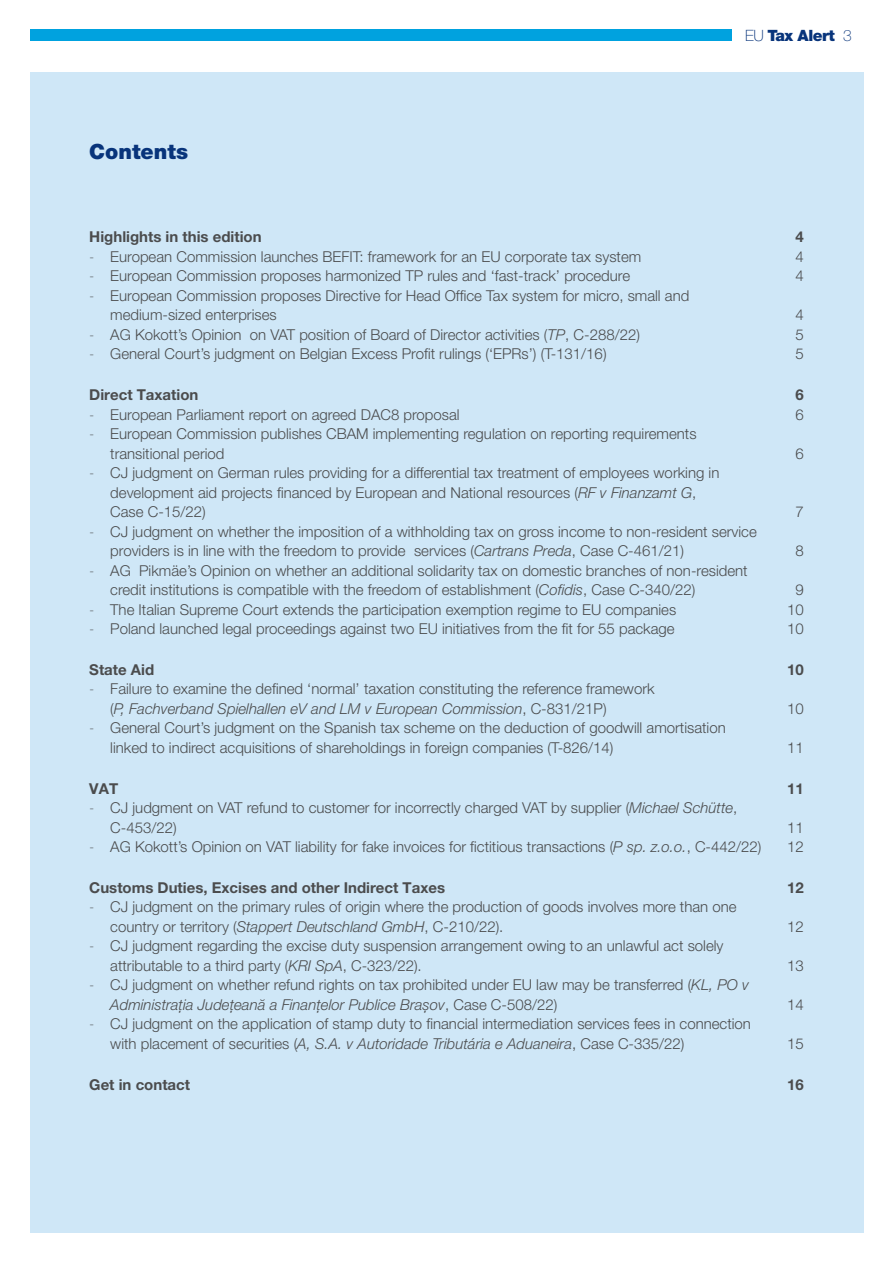
<style>
.page{position:relative;width:893px;height:1263px;background:#fff}
.page>*{position:absolute;margin:0;border:0;box-sizing:border-box;transform-origin:0 0}
.Contents{font:900 21px "Helvetica Neue LT Pro";color:#08347b}
.t1{font:900 15.6px "Helvetica Neue LT Pro";letter-spacing:-.03em;color:#08347b}
.t2{font:300 15px/19.5px "Helvetica Neue LT Pro";color:#4b4c4d}
.t3{font:700 15px "Helvetica Neue LT Pro";color:#4b4c4d}
.t4{font:100 15px "Helvetica Neue LT Pro";color:#4b4c4d}
.s1{font-weight:100}
.s2{font-style:italic}
</style>
<div class="page">
<div style="left:30px;top:30px;width:701px;height:11px;background:#00a2df"></div>
<div style="left:30px;top:72px;width:833px;height:1161px;background:#cfe7f7"></div>
<p class="Contents" style="left:89px;top:139px;width:100px">Contents</p>
<p class="t1" style="left:745px;top:26px;width:108px"><span class="s1">EU</span> Tax Alert <span class="s1">3</span></p>
<p class="t3" style="left:89px;top:228px;width:174px">Highlights in this edition</p>
<p class="t3" style="left:795px;top:228px;width:10px">4</p>
<p class="t4" style="left:89px;top:248px;width:7px">-</p>
<p class="t2" style="left:110px;top:246px;width:532px">European Commission launches BEFIT: framework for an EU corporate tax system</p>
<p class="t2" style="left:795px;top:246px;width:10px">4</p>
<p class="t4" style="left:89px;top:267px;width:7px">-</p>
<p class="t2" style="left:110px;top:266px;width:521px">European Commission proposes harmonized TP rules and ‘fast-track’ procedure</p>
<p class="t2" style="left:795px;top:266px;width:10px">4</p>
<p class="t4" style="left:89px;top:287px;width:7px">-</p>
<p class="t2" style="left:110px;top:285px;width:581px">European Commission proposes Directive for Head Office Tax system for micro, small and medium-sized enterprises</p>
<p class="t2" style="left:795px;top:305px;width:10px">4</p>
<p class="t4" style="left:89px;top:326px;width:7px">-</p>
<p class="t2" style="left:110px;top:324px;width:531px">AG Kokott’s Opinion on VAT position of Board of Director activities (<span class="s2">TP</span>, C-288/22)</p>
<p class="t2" style="left:795px;top:324px;width:10px">5</p>
<p class="t4" style="left:89px;top:345px;width:7px">-</p>
<p class="t2" style="left:110px;top:344px;width:498px">General Court’s judgment on Belgian Excess Profit rulings (‘EPRs’) (T-131/16)</p>
<p class="t2" style="left:795px;top:344px;width:10px">5</p>
<p class="t3" style="left:89px;top:385px;width:111px">Direct Taxation</p>
<p class="t3" style="left:795px;top:385px;width:10px">6</p>
<p class="t4" style="left:89px;top:406px;width:7px">-</p>
<p class="t2" style="left:110px;top:404px;width:351px">European Parliament report on agreed DAC8 proposal</p>
<p class="t2" style="left:795px;top:404px;width:10px">6</p>
<p class="t4" style="left:89px;top:425px;width:7px">-</p>
<p class="t2" style="left:110px;top:424px;width:588px">European Commission publishes CBAM implementing regulation on reporting requirements transitional period</p>
<p class="t2" style="left:795px;top:443px;width:10px">6</p>
<p class="t4" style="left:89px;top:464px;width:7px">-</p>
<p class="t2" style="left:110px;top:463px;width:611px">CJ judgment on German rules providing for a differential tax treatment of employees working in development aid projects financed by European and National resources (<span class="s2">RF v Finanzamt G</span>,<br>Case C-15/22)</p>
<p class="t4" style="left:89px;top:523px;width:7px">-</p>
<p class="t2" style="left:110px;top:521px;width:648px">CJ judgment on whether the imposition of a withholding tax on gross income to non-resident service providers is in line with the freedom to provide services (<span class="s2">Cartrans Preda</span>, Case C-461/21)</p>
<p class="t4" style="left:89px;top:562px;width:7px">-</p>
<p class="t2" style="left:110px;top:560px;width:639px">AG Pikmäe’s Opinion on whether an additional solidarity tax on domestic branches of non-resident credit institutions is compatible with the freedom of establishment (<span class="s2">Cofidis</span>, Case C-340/22)</p>
<p class="t2" style="left:795px;top:502px;width:10px">7</p>
<p class="t2" style="left:795px;top:541px;width:10px">8</p>
<p class="t2" style="left:795px;top:580px;width:10px">9</p>
<p class="t4" style="left:89px;top:601px;width:7px">-</p>
<p class="t2" style="left:110px;top:599px;width:567px">The Italian Supreme Court extends the participation exemption regime to EU companies</p>
<p class="t2" style="left:787px;top:599px;width:18px">10</p>
<p class="t4" style="left:89px;top:620px;width:7px">-</p>
<p class="t2" style="left:110px;top:619px;width:566px">Poland launched legal proceedings against two EU initiatives from the fit for 55 package</p>
<p class="t2" style="left:787px;top:619px;width:18px">10</p>
<p class="t3" style="left:89px;top:660px;width:66px">State Aid</p>
<p class="t3" style="left:787px;top:660px;width:18px">10</p>
<p class="t4" style="left:89px;top:680px;width:7px">-</p>
<p class="t2" style="left:110px;top:679px;width:546px">Failure to examine the defined ‘normal’ taxation constituting the reference framework (<span class="s2">P, Fachverband Spielhallen eV and LM v European Commission</span>, C-831/21P)</p>
<p class="t2" style="left:787px;top:698px;width:18px">10</p>
<p class="t4" style="left:89px;top:719px;width:7px">-</p>
<p class="t2" style="left:110px;top:718px;width:617px">General Court’s judgment on the Spanish tax scheme on the deduction of goodwill amortisation linked to indirect acquisitions of shareholdings in foreign companies (T-826/14)</p>
<p class="t2" style="left:787px;top:737px;width:18px">11</p>
<p class="t3" style="left:89px;top:779px;width:30px">VAT</p>
<p class="t3" style="left:787px;top:779px;width:18px">11</p>
<p class="t4" style="left:89px;top:799px;width:7px">-</p>
<p class="t2" style="left:110px;top:798px;width:629px">CJ judgment on VAT refund to customer for incorrectly charged VAT by supplier (<span class="s2">Michael Schütte</span>,<br>C-453/22)</p>
<p class="t2" style="left:787px;top:817px;width:18px">11</p>
<p class="t4" style="left:89px;top:838px;width:7px">-</p>
<p class="t2" style="left:110px;top:837px;width:653px">AG Kokott’s Opinion on VAT liability for fake invoices for fictitious transactions (<span class="s2">P sp. z.o.o.</span>, C-442/22)</p>
<p class="t2" style="left:787px;top:837px;width:18px">12</p>
<p class="t3" style="left:89px;top:878px;width:357px">Customs Duties, Excises and other Indirect Taxes</p>
<p class="t3" style="left:787px;top:878px;width:18px">12</p>
<p class="t4" style="left:89px;top:898px;width:7px">-</p>
<p class="t2" style="left:110px;top:897px;width:628px">CJ judgment on the primary rules of origin where the production of goods involves more than one country or territory (<span class="s2">Stappert Deutschland GmbH</span>, C-210/22).</p>
<p class="t2" style="left:787px;top:916px;width:18px">12</p>
<p class="t4" style="left:89px;top:937px;width:7px">-</p>
<p class="t2" style="left:110px;top:936px;width:615px">CJ judgment regarding the excise duty suspension arrangement owing to an unlawful act solely attributable to a third party (<span class="s2">KRI SpA</span>, C-323/22).</p>
<p class="t4" style="left:89px;top:976px;width:7px">-</p>
<p class="t2" style="left:110px;top:975px;width:640px">CJ judgment on whether refund rights on tax prohibited under EU law may be transferred (<span class="s2">KL, PO v<br>Administrația Județeană a Finanțelor Publice Brașov</span>, Case C-508/22)</p>
<p class="t4" style="left:89px;top:1015px;width:7px">-</p>
<p class="t2" style="left:110px;top:1014px;width:642px">CJ judgment on the application of stamp duty to financial intermediation services fees in connection with placement of securities (<span class="s2">A, S.A. v Autoridade Tributária e Aduaneira</span>, Case C-335/22)</p>
<p class="t2" style="left:787px;top:955px;width:18px">13</p>
<p class="t2" style="left:787px;top:994px;width:18px">14</p>
<p class="t2" style="left:787px;top:1033px;width:18px">15</p>
<p class="t3" style="left:89px;top:1075px;width:102px">Get in contact</p>
<p class="t3" style="left:787px;top:1075px;width:18px">16</p>
</div>
